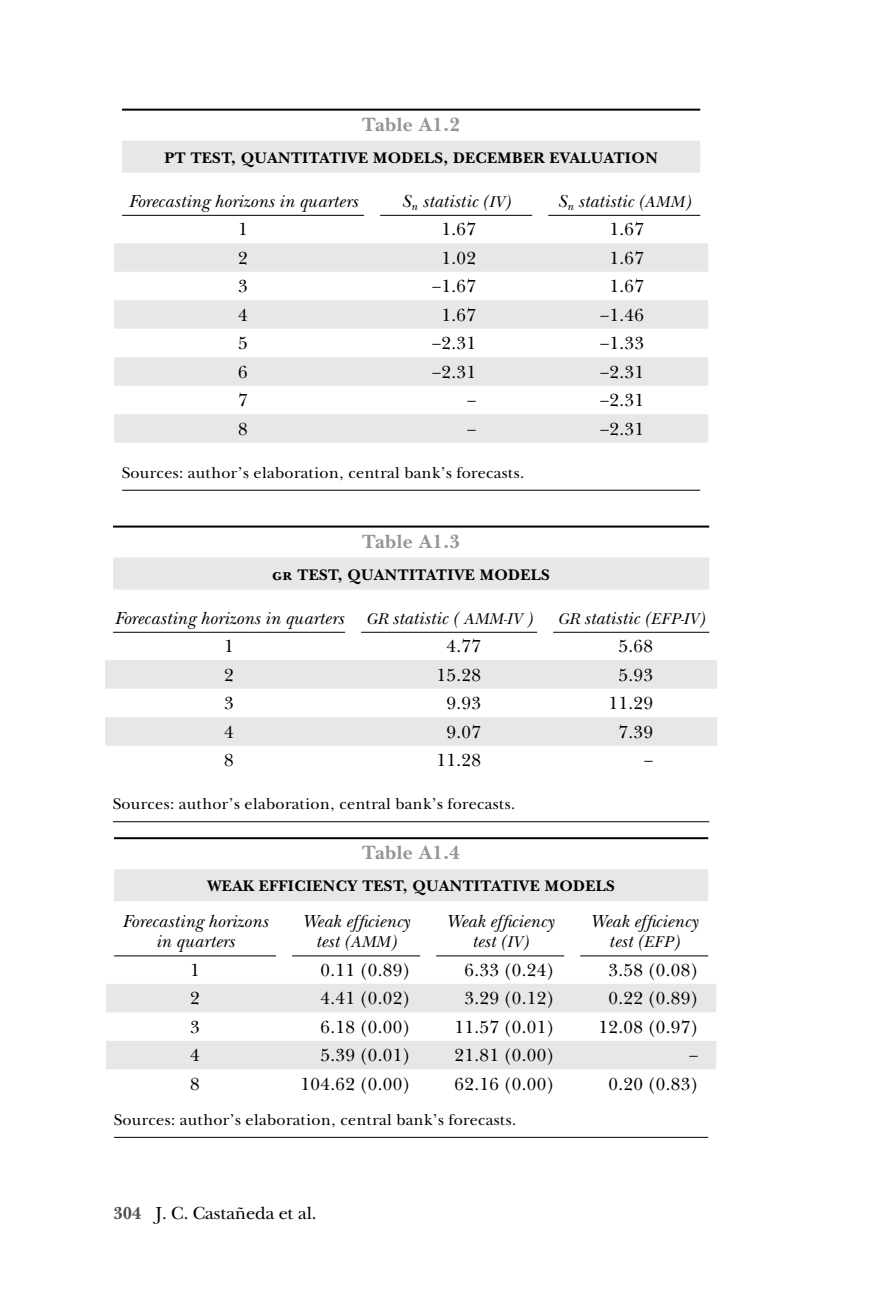
<style>
.page{position:relative;width:879px;height:1304px;background:#fff}
.page>*{position:absolute;margin:0;border:0;box-sizing:border-box;transform-origin:0 0}
.Cuadro_numero{font:700 20px "New Baskerville Std";letter-spacing:.025em;color:#939598}
.Cuadros_contenido{font:18px "New Baskerville ITC";letter-spacing:.025em;color:#000001}
.Cuadro_cabezas{font:italic 18px/20px "New Baskerville ITC";letter-spacing:.015em;color:#000001;text-align:center}
.Cuadros_contenido-2{font:18px "New Baskerville ITC";color:#000001}
.Cuadros_última_línea{font:16px "New Baskerville ITC";letter-spacing:.025em;color:#000001}
.Cuadro_titulo{font:700 16px "New Baskerville Std";letter-spacing:.025em;color:#000001}
.s1{font-family:"New Baskerville ITC Italic SC990";font-style:normal;font-size:16px}
.s2{font-family:"New Baskerville ITC Italic SC990";font-style:normal;font-size:16.2px}
.s3{font-family:"New Baskerville Std";font-weight:700;color:#4b4c4d}
</style>
<div class="page">
<svg style="left:114px;top:243px;width:594px;height:200px;fill:#e6e7e9"></svg>
<hr style="left:122px;top:109px;width:578px;height:2px;background:#000001">
<div style="left:122px;top:141px;width:578px;height:32px;background:#e6e7e9"></div>
<hr style="left:122px;top:215px;width:242px;height:1px;background:#000001">
<hr style="left:380px;top:215px;width:152px;height:1px;background:#000001">
<hr style="left:548px;top:215px;width:152px;height:1px;background:#000001">
<hr style="left:122px;top:490px;width:578px;height:1px;background:#000001">
<svg style="left:105px;top:660px;width:612px;height:86px;fill:#e6e7e9"></svg>
<hr style="left:113px;top:526px;width:596px;height:2px;background:#000001">
<div style="left:113px;top:558px;width:596px;height:32px;background:#e6e7e9"></div>
<hr style="left:113px;top:632px;width:232px;height:1px;background:#000001">
<hr style="left:361px;top:632px;width:176px;height:1px;background:#000001">
<hr style="left:553px;top:632px;width:156px;height:1px;background:#000001">
<hr style="left:113px;top:821px;width:596px;height:1px;background:#000001">
<svg style="left:106px;top:984px;width:610px;height:85px;fill:#e6e7e9"></svg>
<hr style="left:114px;top:837px;width:594px;height:2px;background:#000001">
<div style="left:114px;top:869px;width:594px;height:32px;background:#e6e7e9"></div>
<hr style="left:114px;top:955px;width:162px;height:1px;background:#000001">
<hr style="left:292px;top:955px;width:128px;height:1px;background:#000001">
<hr style="left:436px;top:955px;width:128px;height:1px;background:#000001">
<hr style="left:580px;top:955px;width:128px;height:1px;background:#000001">
<hr style="left:114px;top:1137px;width:594px;height:1px;background:#000001">
<p class="Cuadro_numero" style="left:362px;top:112px;width:99px">Table A1.2</p>
<p class="Cuadro_titulo" style="left:164px;top:148px;width:495px">PT TEST, QUANTITATIVE MODELS, DECEMBER EVALUATION</p>
<p class="Cuadro_cabezas" style="left:128px;top:191px;width:231px">Forecasting horizons in quarters</p>
<p class="Cuadro_cabezas" style="left:402px;top:191px;width:110px">S<sub>n</sub> statistic (<span class="s1">IV</span>)</p>
<p class="Cuadro_cabezas" style="left:558px;top:191px;width:134px">S<sub>n</sub> statistic (<span class="s1">AMM</span>)</p>
<p class="Cuadros_contenido" style="left:238px;top:219px;width:11px">1</p>
<p class="Cuadros_contenido" style="left:441px;top:219px;width:36px">1.67</p>
<p class="Cuadros_contenido" style="left:609px;top:219px;width:36px">1.67</p>
<p class="Cuadros_contenido" style="left:238px;top:247px;width:11px">2</p>
<p class="Cuadros_contenido" style="left:441px;top:247px;width:36px">1.02</p>
<p class="Cuadros_contenido" style="left:609px;top:247px;width:36px">1.67</p>
<p class="Cuadros_contenido" style="left:238px;top:276px;width:11px">3</p>
<p class="Cuadros_contenido" style="left:432px;top:276px;width:46px">–1.67</p>
<p class="Cuadros_contenido" style="left:609px;top:276px;width:36px">1.67</p>
<p class="Cuadros_contenido" style="left:238px;top:304px;width:11px">4</p>
<p class="Cuadros_contenido" style="left:441px;top:304px;width:36px">1.67</p>
<p class="Cuadros_contenido" style="left:600px;top:304px;width:46px">–1.46</p>
<p class="Cuadros_contenido" style="left:238px;top:333px;width:11px">5</p>
<p class="Cuadros_contenido" style="left:432px;top:333px;width:46px">–2.31</p>
<p class="Cuadros_contenido" style="left:600px;top:333px;width:46px">–1.33</p>
<p class="Cuadros_contenido" style="left:238px;top:361px;width:11px">6</p>
<p class="Cuadros_contenido" style="left:432px;top:361px;width:46px">–2.31</p>
<p class="Cuadros_contenido" style="left:600px;top:361px;width:46px">–2.31</p>
<p class="Cuadros_contenido" style="left:238px;top:390px;width:11px">7</p>
<p class="Cuadros_contenido" style="left:467px;top:390px;width:10px">–</p>
<p class="Cuadros_contenido" style="left:600px;top:390px;width:46px">–2.31</p>
<p class="Cuadros_contenido" style="left:238px;top:418px;width:11px">8</p>
<p class="Cuadros_contenido" style="left:467px;top:418px;width:10px">–</p>
<p class="Cuadros_contenido" style="left:600px;top:418px;width:46px">–2.31</p>
<p class="Cuadros_última_línea" style="left:122px;top:463px;width:404px">Sources: author’s elaboration, central bank’s forecasts.</p>
<p class="Cuadro_numero" style="left:362px;top:529px;width:99px">Table A1.3</p>
<p class="Cuadro_titulo" style="left:272px;top:565px;width:279px">gr TEST, QUANTITATIVE MODELS</p>
<p class="Cuadro_cabezas" style="left:114px;top:608px;width:231px">Forecasting horizons in quarters</p>
<p class="Cuadro_cabezas" style="left:366px;top:608px;width:168px"><span class="s1">GR</span> statistic ( <span class="s1">AMM</span><span class="s2">-</span><span class="s1">IV</span> )</p>
<p class="Cuadro_cabezas" style="left:557px;top:608px;width:149px"><span class="s1">GR</span> statistic (<span class="s1">EFP</span><span class="s2">-</span><span class="s1">IV</span>)</p>
<p class="Cuadros_contenido" style="left:224px;top:636px;width:11px">1</p>
<p class="Cuadros_contenido" style="left:446px;top:636px;width:36px">4.77</p>
<p class="Cuadros_contenido" style="left:618px;top:636px;width:36px">5.68</p>
<p class="Cuadros_contenido" style="left:224px;top:664px;width:11px">2</p>
<p class="Cuadros_contenido" style="left:436px;top:664px;width:46px">15.28</p>
<p class="Cuadros_contenido" style="left:618px;top:664px;width:36px">5.93</p>
<p class="Cuadros_contenido" style="left:224px;top:693px;width:11px">3</p>
<p class="Cuadros_contenido" style="left:446px;top:693px;width:36px">9.93</p>
<p class="Cuadros_contenido" style="left:608px;top:693px;width:46px">11.29</p>
<p class="Cuadros_contenido" style="left:224px;top:721px;width:11px">4</p>
<p class="Cuadros_contenido" style="left:446px;top:721px;width:36px">9.07</p>
<p class="Cuadros_contenido" style="left:618px;top:721px;width:36px">7.39</p>
<p class="Cuadros_contenido" style="left:224px;top:750px;width:11px">8</p>
<p class="Cuadros_contenido" style="left:436px;top:750px;width:46px">11.28</p>
<p class="Cuadros_contenido" style="left:644px;top:750px;width:10px">–</p>
<p class="Cuadros_última_línea" style="left:113px;top:794px;width:404px">Sources: author’s elaboration, central bank’s forecasts.</p>
<p class="Cuadro_numero" style="left:362px;top:841px;width:99px">Table A1.4</p>
<p class="Cuadro_titulo" style="left:207px;top:877px;width:409px">WEAK EFFICIENCY TEST, QUANTITATIVE MODELS</p>
<p class="Cuadro_cabezas" style="left:122px;top:912px;width:147px">Forecasting horizons in quarters</p>
<p class="Cuadro_cabezas" style="left:302px;top:912px;width:109px">Weak efficiency test (<span class="s1">AMM</span>)</p>
<p class="Cuadro_cabezas" style="left:446px;top:912px;width:109px">Weak efficiency test (<span class="s1">IV</span>)</p>
<p class="Cuadro_cabezas" style="left:590px;top:912px;width:109px">Weak efficiency test (<span class="s1">EFP</span>)</p>
<p class="Cuadros_contenido" style="left:190px;top:959px;width:11px">1</p>
<p class="Cuadros_contenido" style="left:320px;top:959px;width:91px">0.11 (0.89)</p>
<p class="Cuadros_contenido" style="left:464px;top:959px;width:91px">6.33 (0.24)</p>
<p class="Cuadros_contenido" style="left:608px;top:959px;width:91px">3.58 (0.08)</p>
<p class="Cuadros_contenido" style="left:190px;top:988px;width:11px">2</p>
<p class="Cuadros_contenido" style="left:320px;top:988px;width:91px">4.41 (0.02)</p>
<p class="Cuadros_contenido" style="left:464px;top:988px;width:91px">3.29 (0.12)</p>
<p class="Cuadros_contenido" style="left:608px;top:988px;width:91px">0.22 (0.89)</p>
<p class="Cuadros_contenido" style="left:190px;top:1016px;width:11px">3</p>
<p class="Cuadros_contenido" style="left:320px;top:1016px;width:91px">6.18 (0.00)</p>
<p class="Cuadros_contenido" style="left:454px;top:1016px;width:101px">11.57 (0.01)</p>
<p class="Cuadros_contenido" style="left:598px;top:1016px;width:101px">12.08 (0.97)</p>
<p class="Cuadros_contenido" style="left:190px;top:1045px;width:11px">4</p>
<p class="Cuadros_contenido" style="left:320px;top:1045px;width:91px">5.39 (0.01)</p>
<p class="Cuadros_contenido" style="left:454px;top:1045px;width:101px">21.81 (0.00)</p>
<p class="Cuadros_contenido" style="left:689px;top:1045px;width:10px">–</p>
<p class="Cuadros_contenido" style="left:190px;top:1073px;width:11px">8</p>
<p class="Cuadros_contenido" style="left:300px;top:1073px;width:111px">104.62 (0.00)</p>
<p class="Cuadros_contenido" style="left:454px;top:1073px;width:101px">62.16 (0.00)</p>
<p class="Cuadros_contenido" style="left:608px;top:1073px;width:91px">0.20 (0.83)</p>
<p class="Cuadros_última_línea" style="left:114px;top:1110px;width:404px">Sources: author’s elaboration, central bank’s forecasts.</p>
<p class="Cuadros_contenido-2" style="left:113px;top:1202px;width:205px"><span class="s3">304</span> J. C. Castañeda et al.</p>
</div>
